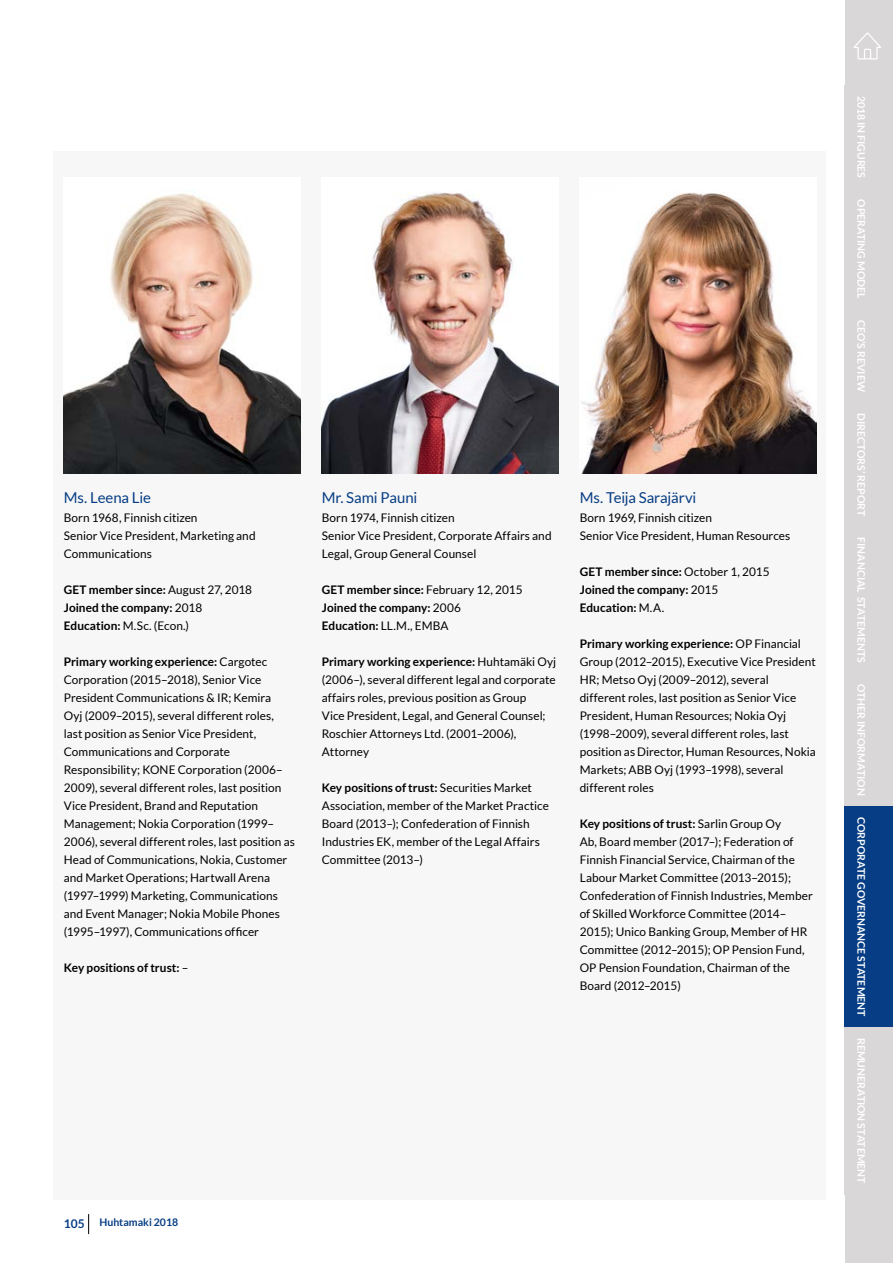
<style>
.page{position:relative;width:893px;height:1263px;background:#fff}
.page>*{position:absolute;margin:0;border:0;box-sizing:border-box;transform-origin:0 0}
.t1{font:15px "Lato";letter-spacing:-.005em;color:#063d84}
.t2{font:700 12px "Lato";color:#063d84}
.t3{font:11.85px/18px "Lato";color:#000}
.t4{font:700 11.85px/18px "Lato";letter-spacing:.005em;color:#000}
.t5{font:700 10.5px "Lato";color:#fff}
.t6{font:700 10.5px "Lato";color:#063d84}
.s1{font-weight:400}
.s2{font-weight:700}
</style>
<div class="page">
<div style="left:54px;top:151px;width:772px;height:1048px;background:#f8f7f7"></div>
<img style="left:64px;top:194px;width:236px;height:279px">
<img style="left:322px;top:193px;width:236px;height:280px">
<img style="left:582px;top:193px;width:234px;height:280px">
<div style="left:845px;top:1193px;width:48px;height:70px;background:#dad7d8"></div>
<div style="left:845px;top:0;width:48px;height:85px;background:#dad7d8"></div>
<svg style="left:88px;top:1214px;width:1px;height:20px"></svg>
<div style="left:845px;top:85px;width:48px;height:104px;background:#dad7d8"></div>
<div style="left:845px;top:189px;width:48px;height:120px;background:#dad7d8"></div>
<div style="left:845px;top:309px;width:48px;height:93px;background:#dad7d8"></div>
<div style="left:845px;top:402px;width:48px;height:124px;background:#dad7d8"></div>
<div style="left:845px;top:526px;width:48px;height:147px;background:#dad7d8"></div>
<div style="left:845px;top:673px;width:48px;height:133px;background:#dad7d8"></div>
<div style="left:845px;top:1027px;width:48px;height:167px;background:#dad7d8"></div>
<div style="left:845px;top:806px;width:48px;height:221px;background:#063d84"></div>
<svg style="left:854px;top:32px;width:27px;height:28px"></svg>
<p class="t1" style="left:64px;top:489px;width:89px">Ms. Leena Lie</p>
<p class="t3" style="left:64px;top:509px;width:193px">Born 1968, Finnish citizen<br>Senior Vice President, Marketing and<br>Communications</p>
<p class="t4" style="left:64px;top:581px;width:190px">GET member since: <span class="s1">August 27, 2018<br></span>Joined the company: <span class="s1">2018<br></span>Education: <span class="s1">M.Sc. (Econ.)</span></p>
<p class="t3" style="left:64px;top:653px;width:233px"><span class="s2">Primary working experience:</span> Cargotec Corporation (2015–2018), Senior Vice President Communications &amp; IR; Kemira<br>Oyj (2009–2015), several different roles, last position as Senior Vice President, Communications and Corporate Responsibility; KONE Corporation (2006– 2009), several different roles, last position Vice President, Brand and Reputation Management; Nokia Corporation (1999– 2006), several different roles, last position as Head of Communications, Nokia, Customer and Market Operations; Hartwall Arena (1997–1999) Marketing, Communications and Event Manager; Nokia Mobile Phones (1995–1997), Communications officer</p>
<p class="t4" style="left:64px;top:959px;width:126px">Key positions of trust: <span class="s1">–</span></p>
<p class="t1" style="left:322px;top:489px;width:97px">Mr. Sami Pauni</p>
<p class="t3" style="left:322px;top:509px;width:231px">Born 1974, Finnish citizen<br>Senior Vice President, Corporate Affairs and<br>Legal, Group General Counsel</p>
<p class="t4" style="left:322px;top:581px;width:203px">GET member since: <span class="s1">February 12, 2015<br></span>Joined the company: <span class="s1">2006<br></span>Education: <span class="s1">LL.M., EMBA</span></p>
<p class="t3" style="left:322px;top:653px;width:236px"><span class="s2">Primary working experience:</span> Huhtamäki Oyj (2006–), several different legal and corporate affairs roles, previous position as Group<br>Vice President, Legal, and General Counsel; Roschier Attorneys Ltd. (2001–2006), Attorney</p>
<p class="t3" style="left:322px;top:779px;width:229px"><span class="s2">Key positions of trust:</span> Securities Market Association, member of the Market Practice Board (2013–); Confederation of Finnish Industries EK, member of the Legal Affairs Committee (2013–)</p>
<p class="t1" style="left:580px;top:489px;width:118px">Ms. Teija Sarajärvi</p>
<p class="t3" style="left:580px;top:509px;width:212px">Born 1969, Finnish citizen<br>Senior Vice President, Human Resources</p>
<p class="t4" style="left:580px;top:563px;width:191px">GET member since: <span class="s1">October 1, 2015<br></span>Joined the company: <span class="s1">2015<br></span>Education: <span class="s1">M.A.</span></p>
<p class="t3" style="left:580px;top:635px;width:238px"><span class="s2">Primary working experience:</span> OP Financial Group (2012–2015), Executive Vice President HR; Metso Oyj (2009–2012), several different roles, last position as Senior Vice President, Human Resources; Nokia Oyj (1998–2009), several different roles, last position as Director, Human Resources, Nokia Markets; ABB Oyj (1993–1998), several different roles</p>
<p class="t3" style="left:580px;top:815px;width:235px"><span class="s2">Key positions of trust:</span> Sarlin Group Oy<br>Ab, Board member (2017–); Federation of Finnish Financial Service, Chairman of the Labour Market Committee (2013–2015); Confederation of Finnish Industries, Member of Skilled Workforce Committee (2014– 2015); Unico Banking Group, Member of HR Committee (2012–2015); OP Pension Fund, OP Pension Foundation, Chairman of the Board (2012–2015)</p>
<p class="t2" style="left:64px;top:1216px;width:22px">105</p>
<p class="t6" style="left:99px;top:1216px;width:80px">Huhtamaki 2018</p>
<p class="t5" style="left:867px;top:96px;width:84px;rotate:90deg">2018 IN FIGURES</p>
<p class="t5" style="left:867px;top:199px;width:101px;rotate:90deg">OPERATING MODEL</p>
<p class="t5" style="left:867px;top:320px;width:73px;rotate:90deg">CEO’S REVIEW</p>
<p class="t5" style="left:867px;top:413px;width:104px;rotate:90deg">DIRECTORS’ REPORT</p>
<p class="t5" style="left:867px;top:537px;width:127px;rotate:90deg">FINANCIAL STATEMENTS</p>
<p class="t5" style="left:867px;top:684px;width:113px;rotate:90deg">OTHER INFORMATION</p>
<p class="t5" style="left:867px;top:817px;width:201px;rotate:90deg">CORPORATE GOVERNANCE STATEMENT</p>
<p class="t5" style="left:867px;top:1038px;width:147px;rotate:90deg">REMUNERATION STATEMENT</p>
</div>
